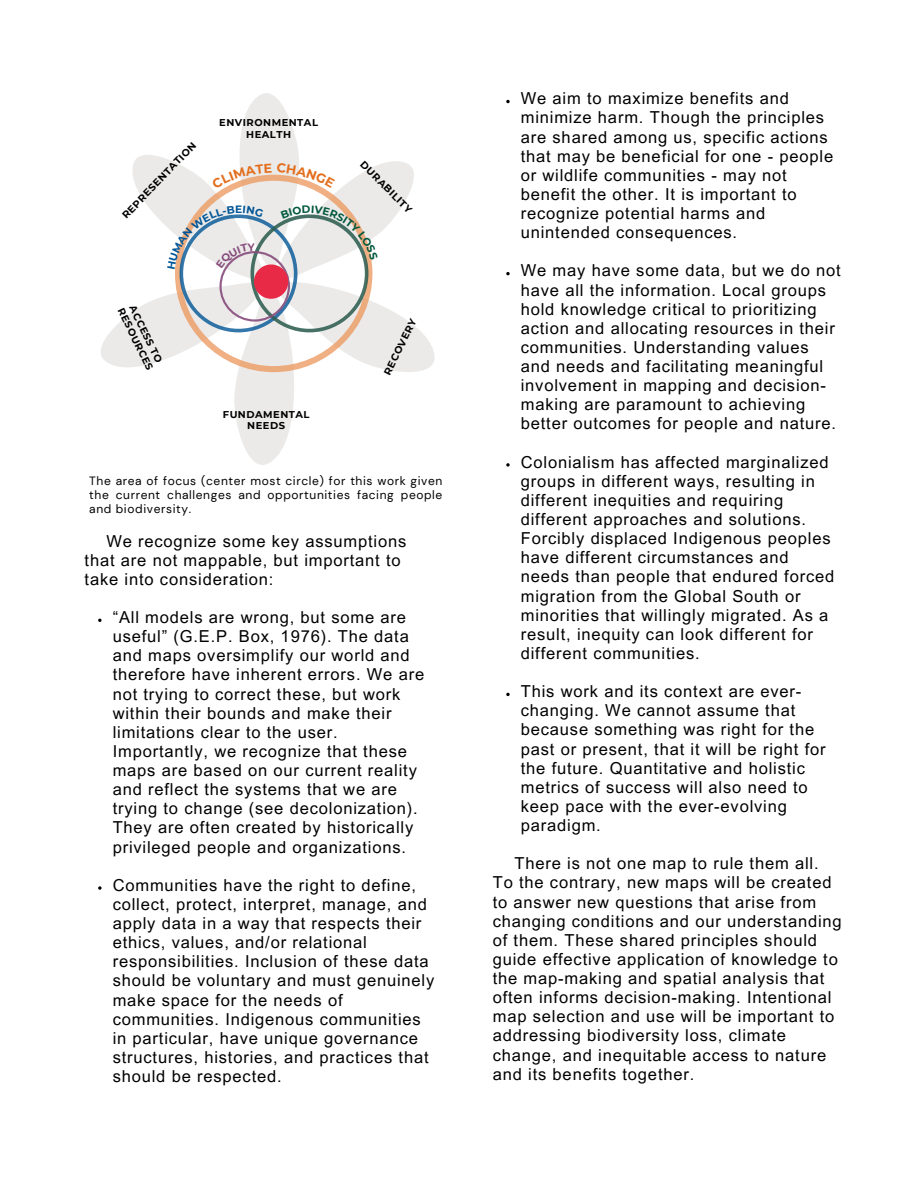
<style>
.page{position:relative;width:918px;height:1188px;background:#fff}
.page>*{position:absolute;margin:0;border:0;box-sizing:border-box;transform-origin:0 0}
.t1{font:16.5px/19.2px "Arial MT Pro";letter-spacing:.05em;color:#000}
.t2{font:12px/14px "DM Sans";letter-spacing:.05em;color:#000;text-align:justify}
.t3{font:700 10.65px "Montserrat";color:#005596}
.t4{font:700 9.9px/11.6px "Montserrat";letter-spacing:.05em;color:#000;text-align:center}
</style>
<div class="page">
<svg style="left:98px;top:619px;width:4px;height:3px"></svg>
<svg style="left:98px;top:886px;width:4px;height:4px"></svg>
<svg style="left:506px;top:100px;width:4px;height:3px"></svg>
<svg style="left:506px;top:272px;width:4px;height:3px"></svg>
<svg style="left:506px;top:463px;width:4px;height:4px"></svg>
<svg style="left:506px;top:693px;width:4px;height:3px"></svg>
<svg style="left:101px;top:93px;width:334px;height:372px"></svg>
<p class="t4" style="left:120px;top:213px;width:104px;rotate:-46deg">REPRESENTATION</p>
<p class="t4" style="left:219px;top:117px;width:100px">ENVIRONMENTAL<br>HEALTH</p>
<p class="t3" style="left:235px;top:203px;width:9px">E</p>
<p class="t4" style="left:136px;top:301px;width:69px;text-align:left;rotate:64deg">ACCESS TO<br>RESOURCES</p>
<p class="t4" style="left:223px;top:408px;width:88px">FUNDAMENTAL<br>NEEDS</p>
<p class="t4" style="left:366px;top:158px;width:70px;rotate:45deg">DURABILITY</p>
<p class="t4" style="left:382px;top:372px;width:63px;rotate:-64deg">RECOVERY</p>
<p class="t2" style="left:89px;top:474px;width:355px">The area of focus (center most circle) for this work given the current challenges and opportunities facing people and biodiversity.</p>
<p class="t1" style="left:85px;top:533px;width:323px;text-indent:22px">We recognize some key assumptions that are not mappable, but important to take into consideration:</p>
<p class="t1" style="left:113px;top:610px;width:313px">“All models are wrong, but some are useful” (G.E.P. Box, 1976). The data and maps oversimplify our world and therefore have inherent errors. We are not trying to correct these, but work within their bounds and make their limitations clear to the user.<br>Importantly, we recognize that these maps are based on our current reality and reflect the systems that we are trying to change (see decolonization).<br>They are often created by historically privileged people and organizations.</p>
<p class="t1" style="left:113px;top:878px;width:323px">Communities have the right to define, collect, protect, interpret, manage, and apply data in a way that respects their ethics, values, and/or relational responsibilities. Inclusion of these data should be voluntary and must genuinely make space for the needs of communities. Indigenous communities in particular, have unique governance structures, histories, and practices that should be respected.</p>
<p class="t1" style="left:521px;top:91px;width:314px">We aim to maximize benefits and minimize harm. Though the principles are shared among us, specific actions that may be beneficial for one - people or wildlife communities - may not benefit the other. It is important to recognize potential harms and unintended consequences.</p>
<p class="t1" style="left:521px;top:263px;width:321px">We may have some data, but we do not have all the information. Local groups hold knowledge critical to prioritizing action and allocating resources in their communities. Understanding values and needs and facilitating meaningful involvement in mapping and decision&shy;making are paramount to achieving better outcomes for people and nature.</p>
<p class="t1" style="left:521px;top:454px;width:315px">Colonialism has affected marginalized groups in different ways, resulting in different inequities and requiring different approaches and solutions.<br>Forcibly displaced Indigenous peoples have different circumstances and needs than people that endured forced migration from the Global South or minorities that willingly migrated. As a result, inequity can look different for different communities.</p>
<p class="t1" style="left:521px;top:684px;width:306px">This work and its context are ever&shy;changing. We cannot assume that because something was right for the past or present, that it will be right for the future. Quantitative and holistic metrics of success will also need to keep pace with the ever-evolving paradigm.</p>
<p class="t1" style="left:493px;top:856px;width:350px;text-indent:22px">There is not one map to rule them all.<br>To the contrary, new maps will be created to answer new questions that arise from changing conditions and our understanding of them. These shared principles should guide effective application of knowledge to the map-making and spatial analysis that often informs decision-making. Intentional map selection and use will be important to addressing biodiversity loss, climate change, and inequitable access to nature and its benefits together.</p>
</div>
